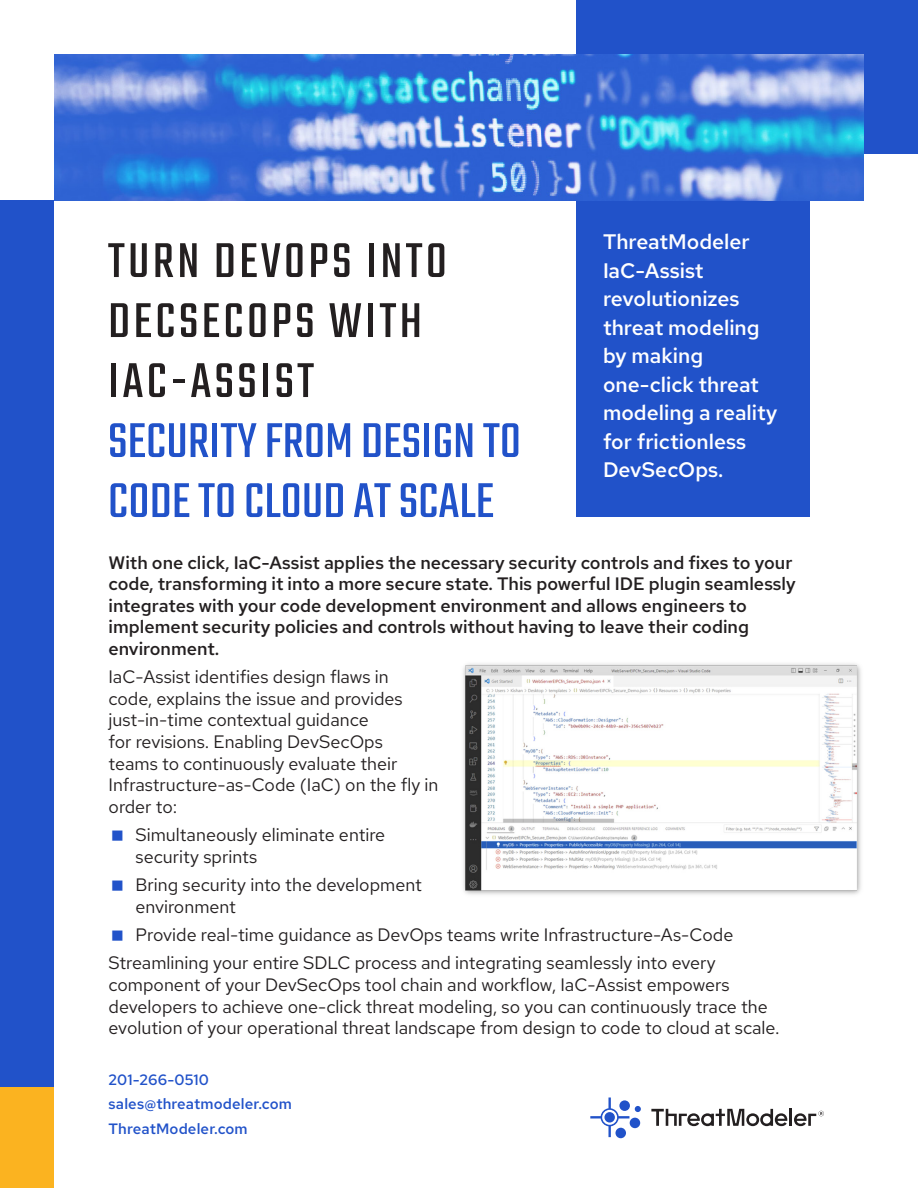
<style>
.page{position:relative;width:918px;height:1188px;background:#fff}
.page>*{position:absolute;margin:0;border:0;box-sizing:border-box;transform-origin:0 0}
._02_Main_Head_Blue{font:54px/60px "Teko";color:#2152c9}
._01_Main_Head_Black{font:54px/60px "Teko";letter-spacing:.06em;color:#231f20}
._20_Body_Main{font:500 21px/28.5px "Red Hat Text";color:#fff}
._20_Body_Main-2{font:18px/21.6px "Red Hat Text";color:#231f20}
._20_Body_Main-3{font:500 18px/21.6px "Red Hat Text";color:#231f20}
._21_Body_Smaller{font:600 15px "Red Hat Text";letter-spacing:.01em;color:#2152c9}
</style>
<div class="page">
<div style="left:576px;top:0;width:342px;height:153px;background:#2152c9"></div>
<div style="left:0;top:201px;width:54px;height:987px;background:#2152c9"></div>
<svg style="left:635px;top:1106px;width:6px;height:6px"></svg>
<div style="left:630px;top:1118px;width:10px;height:10px;background:#2152c9;border-radius:50%"></div>
<svg style="left:590px;top:1098px;width:39px;height:39px"></svg>
<svg style="left:651px;top:1109px;width:173px;height:17px"></svg>
<div style="left:0;top:1088px;width:54px;height:100px;background:#fbb320"></div>
<div style="left:576px;top:201px;width:234px;height:316px;background:#2152c9"></div>
<img style="left:54px;top:54px;width:810px;height:147px">
<img style="left:463px;top:663px;width:398px;height:232px">
<p class="_01_Main_Head_Black" style="left:108px;top:234px;width:340px">TURN DEVOPS INTO<br>DECSECOPS WITH<br>IAC-ASSIST</p>
<p class="_02_Main_Head_Blue" style="left:108px;top:414px;width:414px">SECURITY FROM DESIGN TO<br>CODE TO CLOUD AT SCALE</p>
<p class="_20_Body_Main" style="left:603px;top:227px;width:176px">ThreatModeler<br>IaC-Assist revolutionizes threat modeling by making one-click threat modeling a reality for frictionless<br>DevSecOps.</p>
<p class="_20_Body_Main-3" style="left:109px;top:551px;width:689px">With one click, IaC-Assist applies the necessary security controls and fixes to your code, transforming it into a more secure state. This powerful IDE plugin seamlessly integrates with your code development environment and allows engineers to implement security policies and controls without having to leave their coding environment.</p>
<p class="_20_Body_Main-2" style="left:109px;top:666px;width:331px">IaC-Assist identifies design flaws in<br>code, explains the issue and provides just-in-time contextual guidance<br>for revisions. Enabling DevSecOps<br>teams to continuously evaluate their Infrastructure-as-Code (IaC) on the fly in order to:</p>
<p class="_20_Body_Main-2" style="left:136px;top:824px;width:251px">Simultaneously eliminate entire security sprints</p>
<p class="_20_Body_Main-2" style="left:136px;top:874px;width:288px">Bring security into the development environment</p>
<p class="_20_Body_Main-2" style="left:136px;top:924px;width:599px">Provide real-time guidance as DevOps teams write Infrastructure-As-Code</p>
<p class="_20_Body_Main-2" style="left:109px;top:952px;width:673px">Streamlining your entire SDLC process and integrating seamlessly into every component of your DevSecOps tool chain and workflow, IaC-Assist empowers developers to achieve one-click threat modeling, so you can continuously trace the evolution of your operational threat landscape from design to code to cloud at scale.</p>
<p class="_21_Body_Smaller" style="left:109px;top:1069px;width:102px">201-266-0510</p>
<p class="_21_Body_Smaller" style="left:109px;top:1094px;width:185px">sales@threatmodeler.com</p>
<p class="_21_Body_Smaller" style="left:109px;top:1119px;width:141px">ThreatModeler.com</p>
</div>
